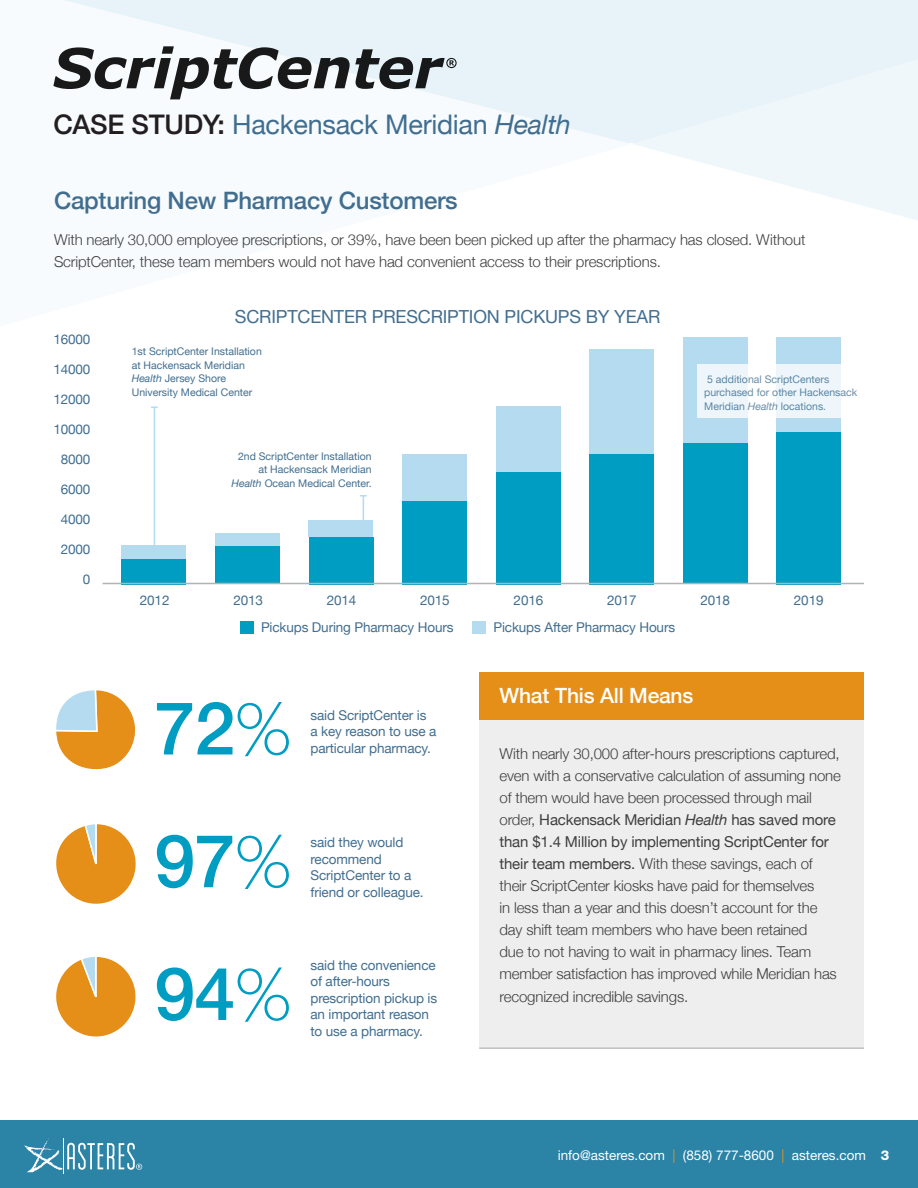
<style>
.page{position:relative;width:918px;height:1188px;background:#fff}
.page>*{position:absolute;margin:0;border:0;box-sizing:border-box;transform-origin:0 0}
.t1{font:500 73.5px "Helvetica Neue LT Std";color:#009dc3}
.t2{font:27px "Helvetica Neue";letter-spacing:-.01em;color:#416e90}
.t3{font:500 24px "Helvetica Neue";letter-spacing:-.01em;color:#416e90}
.table_heading{font:500 21px "Helvetica Neue";letter-spacing:-.01em;color:#fff}
.t4{font:18px "Helvetica Neue";letter-spacing:-.01em;color:#416e90}
.Body{font:300 15px/22px "Helvetica Neue";letter-spacing:-.01em;color:#3e3e3f}
.icon_text{font:13.5px/16.5px "Helvetica Neue";letter-spacing:-.01em;color:#416e90}
.t5{font:13.5px "Helvetica Neue";color:#fff}
.t6{font:10.5px/13.5px "Helvetica Neue";color:#416e90}
.s1{font-weight:500;color:#231f20}
.s2{font-style:italic}
.s3{font-weight:100}
.s4{font-weight:400}
.s5{font-weight:400;font-style:italic}
.s6{color:#e68f18}
.s7{font-weight:800}
</style>
<div class="page">
<div style="left:0;top:1120px;width:918px;height:68px;background:#2b83a6"></div>
<div style="left:0;top:0;width:918px;height:143px;background:#e7f3f9"></div>
<svg style="left:634px;top:143px;width:284px;height:77px;fill:#eff7fb"></svg>
<svg style="left:0;top:0;width:625px;height:143px;fill:#f7fbfd"></svg>
<svg style="left:56px;top:957px;width:80px;height:80px"></svg>
<svg style="left:56px;top:690px;width:80px;height:80px"></svg>
<svg style="left:56px;top:824px;width:80px;height:80px"></svg>
<div style="left:479px;top:672px;width:385px;height:48px;background:#e68f18"></div>
<div style="left:479px;top:720px;width:385px;height:328px;background:#eeeeef"></div>
<hr style="left:479px;top:1048px;width:385px;height:1px;background:#a8a9ad">
<div style="left:122px;top:559px;width:64px;height:25px;background:#009dc3"></div>
<div style="left:122px;top:545px;width:64px;height:14px;background:#b4dbf0"></div>
<div style="left:215px;top:545px;width:65px;height:39px;background:#009dc3"></div>
<div style="left:215px;top:533px;width:65px;height:12px;background:#b4dbf0"></div>
<div style="left:309px;top:537px;width:64px;height:47px;background:#009dc3"></div>
<div style="left:309px;top:520px;width:64px;height:17px;background:#b4dbf0"></div>
<div style="left:402px;top:500px;width:65px;height:84px;background:#009dc3"></div>
<div style="left:402px;top:454px;width:65px;height:46px;background:#b4dbf0"></div>
<div style="left:496px;top:472px;width:65px;height:112px;background:#009dc3"></div>
<div style="left:496px;top:407px;width:65px;height:65px;background:#b4dbf0"></div>
<div style="left:589px;top:454px;width:65px;height:130px;background:#009dc3"></div>
<div style="left:589px;top:350px;width:65px;height:104px;background:#b4dbf0"></div>
<div style="left:683px;top:443px;width:65px;height:141px;background:#009dc3"></div>
<div style="left:683px;top:337px;width:65px;height:106px;background:#b4dbf0"></div>
<div style="left:777px;top:432px;width:64px;height:152px;background:#009dc3"></div>
<div style="left:777px;top:338px;width:64px;height:94px;background:#b4dbf0"></div>
<hr style="left:103px;top:583px;width:761px;height:1px;background:#afb4b6">
<div style="left:240px;top:621px;width:14px;height:13px;background:#009dc3"></div>
<div style="left:472px;top:621px;width:14px;height:13px;background:#b4dbf0"></div>
<div style="left:698px;top:364px;width:170px;height:54px;background:linear-gradient(to right,#eff7fb,#f8fbfd)"></div>
<hr style="left:154px;top:407px;width:1px;height:147px;background:#b4dbf0">
<svg style="left:151px;top:406px;width:7px;height:2px"></svg>
<hr style="left:363px;top:496px;width:1px;height:40px;background:#b4dbf0">
<svg style="left:24px;top:1138px;width:118px;height:34px"></svg>
<hr style="left:63px;top:1138px;width:1px;height:36px;background:#fff">
<img style="left:53px;top:46px;width:360px;height:43px">
<svg style="left:446px;top:58px;width:11px;height:10px"></svg>
<h2 class="t2" style="left:53px;top:105px;width:519px"><span class="s1">CASE STUDY:</span> Hackensack Meridian <span class="s2">Health</span></h2>
<p class="t3" style="left:54px;top:182px;width:405px">Capturing New Pharmacy Customers</p>
<p class="Body" style="left:54px;top:227px;width:753px">With nearly 30,000 employee prescriptions, or 39%, have been been picked up after the pharmacy has closed. Without<br>ScriptCenter, these team members would not have had convenient access to their prescriptions.</p>
<p class="icon_text" style="left:53px;top:332px;width:38px">16000</p>
<p class="icon_text" style="left:53px;top:362px;width:38px">14000</p>
<p class="icon_text" style="left:53px;top:392px;width:38px">12000</p>
<p class="icon_text" style="left:53px;top:422px;width:38px">10000</p>
<p class="icon_text" style="left:61px;top:452px;width:31px">8000</p>
<p class="icon_text" style="left:61px;top:482px;width:31px">6000</p>
<p class="icon_text" style="left:61px;top:512px;width:31px">4000</p>
<p class="icon_text" style="left:61px;top:542px;width:31px">2000</p>
<p class="icon_text" style="left:83px;top:572px;width:9px">0</p>
<p class="t4" style="left:235px;top:304px;width:427px">SCRIPTCENTER PRESCRIPTION PICKUPS BY YEAR</p>
<p class="t6" style="left:132px;top:345px;width:132px">1st ScriptCenter Installation at Hackensack Meridian<br><span class="s2">Health</span> Jersey Shore<br>University Medical Center</p>
<p class="t6" style="left:232px;top:450px;width:142px;text-align:right">2nd ScriptCenter Installation at Hackensack Meridian<br><span class="s2">Health</span> Ocean Medical Center.</p>
<p class="t6" style="left:704px;top:373px;width:155px">5 additional ScriptCenters purchased for other Hackensack<br>Meridian <span class="s2">Health</span> locations.</p>
<p class="icon_text" style="left:140px;top:593px;width:31px">2012</p>
<p class="icon_text" style="left:233px;top:593px;width:31px">2013</p>
<p class="icon_text" style="left:327px;top:593px;width:31px">2014</p>
<p class="icon_text" style="left:420px;top:593px;width:31px">2015</p>
<p class="icon_text" style="left:514px;top:593px;width:31px">2016</p>
<p class="icon_text" style="left:607px;top:593px;width:31px">2017</p>
<p class="icon_text" style="left:701px;top:593px;width:31px">2018</p>
<p class="icon_text" style="left:794px;top:593px;width:31px">2019</p>
<p class="icon_text" style="left:261px;top:620px;width:194px">Pickups During Pharmacy Hours</p>
<p class="icon_text" style="left:494px;top:620px;width:183px">Pickups After Pharmacy Hours</p>
<p class="t1" style="left:154px;top:685px;width:139px">72<span class="s3">%</span></p>
<p class="icon_text" style="left:310px;top:707px;width:127px">said ScriptCenter is a key reason to use a particular pharmacy.</p>
<p class="t1" style="left:154px;top:817px;width:139px">97<span class="s3">%</span></p>
<p class="icon_text" style="left:310px;top:835px;width:115px">said they would recommend<br>ScriptCenter to a friend or colleague.</p>
<p class="t1" style="left:154px;top:950px;width:139px">94<span class="s3">%</span></p>
<p class="icon_text" style="left:310px;top:957px;width:128px">said the convenience of after-hours prescription pickup is an important reason to use a pharmacy.</p>
<p class="table_heading" style="left:500px;top:678px;width:195px">What This All Means</p>
<p class="Body" style="left:500px;top:742px;width:343px">With nearly 30,000 after-hours prescriptions captured, even with a conservative calculation of assuming none of them would have been processed through mail order, <span class="s4">Hackensack Meridian</span> <span class="s5">Health</span> <span class="s4">has saved more than $1.4 Million by implementing ScriptCenter for their team members.</span> With these savings, each of their ScriptCenter kiosks have paid for themselves<br>in less than a year and this doesn’t account for the day shift team members who have been retained<br>due to not having to wait in pharmacy lines. Team member satisfaction has improved while Meridian has recognized incredible savings.</p>
<p class="t5" style="left:558px;top:1147px;width:333px">info@asteres.com <span class="s6">|</span> (858) 777-8600 <span class="s6">|</span> asteres.com <span class="s7">3</span></p>
</div>
